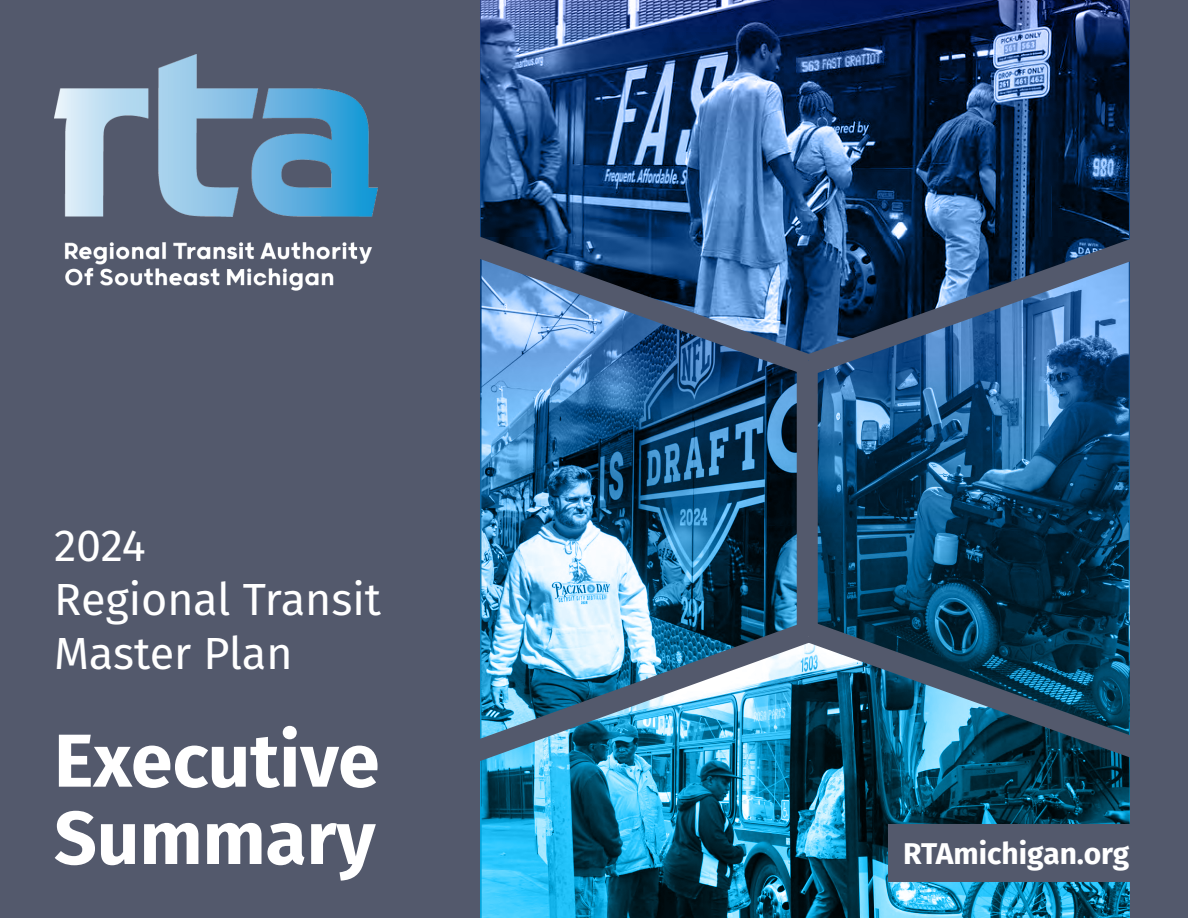
<style>
.page{position:relative;width:1188px;height:918px;background:#53596c}
.page>*{position:absolute;margin:0;border:0;box-sizing:border-box;transform-origin:0 0}
.Cover_Title{font:700 75px/77.4px "Fira Sans";color:#fff}
.Cover_Intro_Title{font:45px/54px "Fira Sans";color:#fff}
.Cover_Website{font:700 30px "Fira Sans";color:#fff}
</style>
<div class="page">
<img style="left:481px;top:0;width:648px;height:418px">
<img style="left:482px;top:391px;width:315px;height:189px">
<img style="left:482px;top:580px;width:648px;height:338px">
<img style="left:818px;top:391px;width:311px;height:214px">
<img style="left:806px;top:1px;width:323px;height:220px">
<div style="left:797px;top:361px;width:21px;height:276px;background:#53596c"></div>
<svg style="left:480px;top:211px;width:354px;height:180px"></svg>
<svg style="left:480px;top:605px;width:354px;height:181px"></svg>
<svg style="left:783px;top:221px;width:347px;height:170px"></svg>
<svg style="left:783px;top:605px;width:347px;height:171px"></svg>
<div style="left:888px;top:825px;width:252px;height:57px;background:#53596c"></div>
<img style="left:54px;top:54px;width:324px;height:236px">
<p class="Cover_Intro_Title" style="left:54px;top:517px;width:329px">2024<br>Regional Transit<br>Master Plan</p>
<p class="Cover_Title" style="left:54px;top:717px;width:327px">Executive<br>Summary</p>
<p class="Cover_Website" style="left:903px;top:828px;width:228px">RTAmichigan.org</p>
</div>
